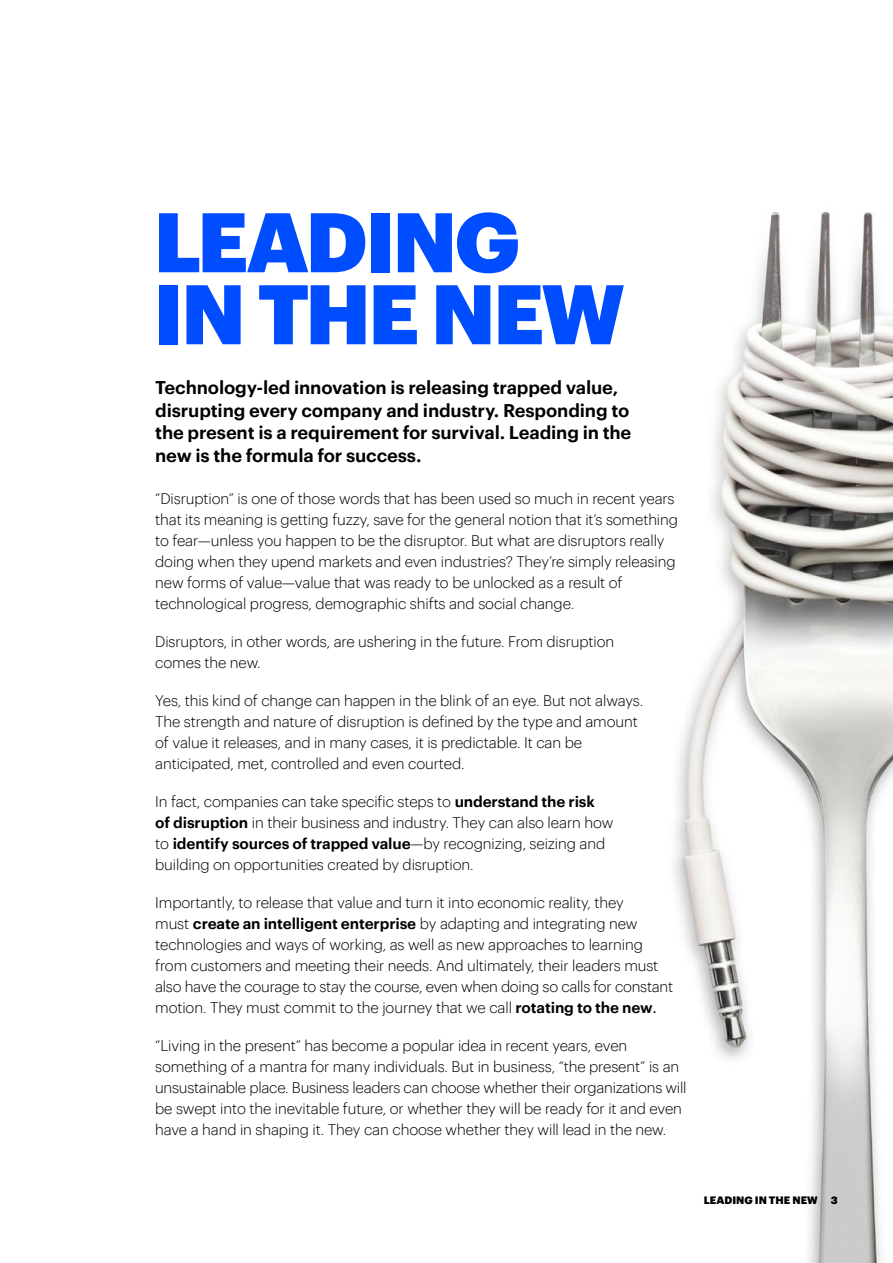
<style>
.page{position:relative;width:893px;height:1263px;background:#fff}
.page>*{position:absolute;margin:0;border:0;box-sizing:border-box;transform-origin:0 0}
.PAGE_TITLE{font:900 82.5px/72px "Graphik";letter-spacing:-.035em;color:#004dff}
.t1{font:600 18px/22.5px "Graphik";letter-spacing:-.01em;color:#000}
.t2{font:300 15px/21px "Graphik";letter-spacing:-.01em;color:#000}
.t3{font:900 10.5px "Graphik";letter-spacing:.005em;color:#000}
.s1{font-weight:600}
.s2{font-weight:400}
</style>
<div class="page">
<img style="left:674px;top:211px;width:219px;height:1052px">
<p class="PAGE_TITLE" style="left:154px;top:199px;width:473px">LEADING<br>IN THE NEW</p>
<p class="t1" style="left:155px;top:375px;width:478px">Technology-led innovation is releasing trapped value, disrupting every company and industry. Responding to the present is a requirement for survival. Leading in the new is the formula for success.</p>
<p class="t2" style="left:155px;top:487px;width:524px">“Disruption” is one of those words that has been used so much in recent years that its meaning is getting fuzzy, save for the general notion that it’s something to fear—unless you happen to be the disruptor. But what are disruptors really doing when they upend markets and even industries? They’re simply releasing new forms of value—value that was ready to be unlocked as a result of technological progress, demographic shifts and social change.</p>
<p class="t2" style="left:155px;top:630px;width:461px">Disruptors, in other words, are ushering in the future. From disruption comes the new.</p>
<p class="t2" style="left:155px;top:689px;width:490px">Yes, this kind of change can happen in the blink of an eye. But not always.<br>The strength and nature of disruption is defined by the type and amount of value it releases, and in many cases, it is predictable. It can be anticipated, met, controlled and even courted.</p>
<p class="t2" style="left:155px;top:790px;width:460px">In fact, companies can take specific steps to <span class="s1">understand the risk of disruption</span> in their business and industry. They can also learn how to <span class="s1">identify sources of trapped value</span>—by recognizing, seizing and building on opportunities created by disruption.</p>
<p class="t2" style="left:155px;top:891px;width:520px">Importantly, to release that value and turn it into economic reality, they<br>must <span class="s1">create an intelligent enterprise</span> by adapting and integrating new technologies and ways of working, as well as new approaches to learning from customers and meeting their needs. And ultimately, their leaders must also have the courage to stay the course, even when doing so calls for constant motion. They must commit to the journey that we call <span class="s1">rotating to the new</span><span class="s2">.</span></p>
<p class="t2" style="left:155px;top:1034px;width:533px">“Living in the present” has become a popular idea in recent years, even something of a mantra for many individuals. But in business, “the present” is an unsustainable place. Business leaders can choose whether their organizations will be swept into the inevitable future, or whether they will be ready for it and even have a hand in shaping it. They can choose whether they will lead in the new.</p>
<p class="t3" style="left:704px;top:1191px;width:136px">LEADING IN THE NEW 3</p>
</div>
